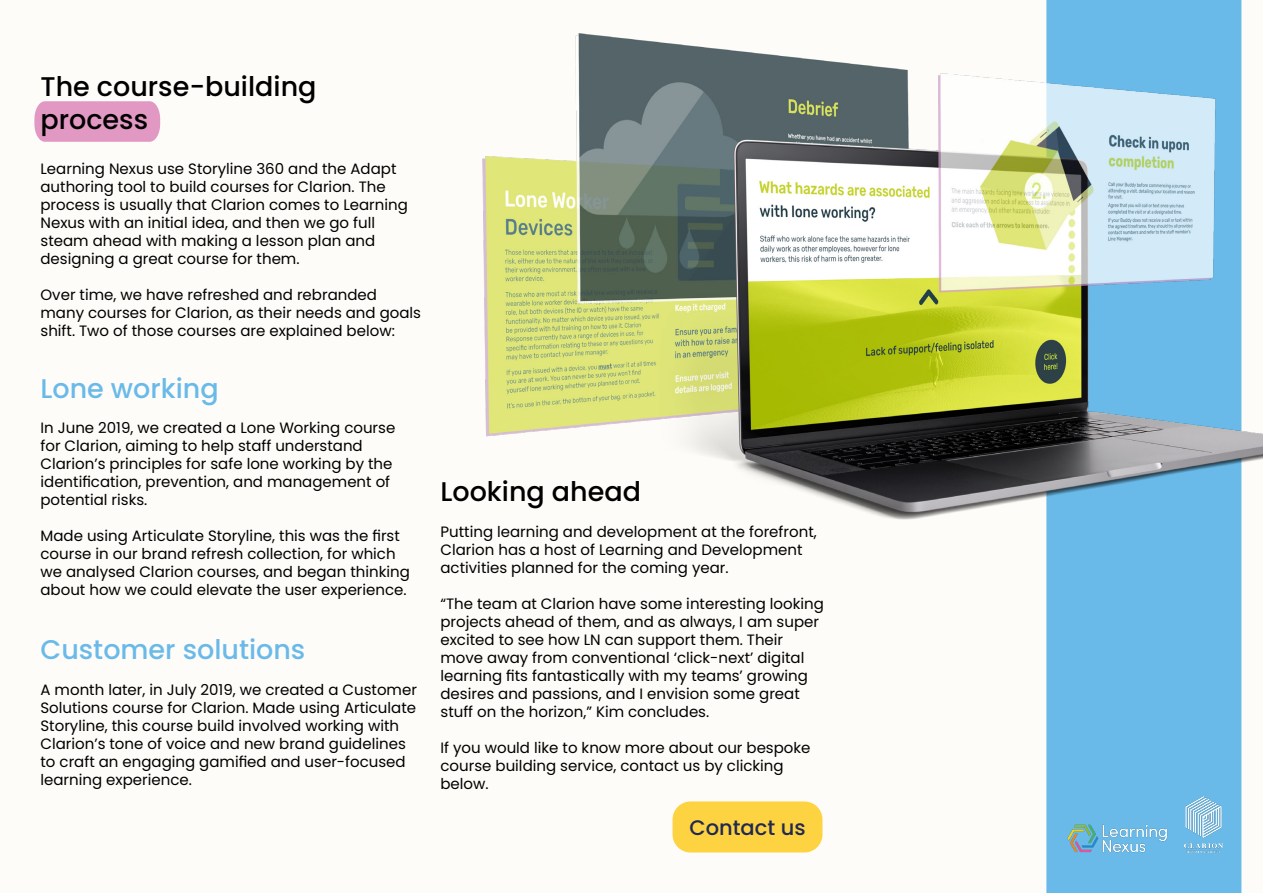
<style>
.page{position:relative;width:1263px;height:893px;background:#fdfcf8}
.page>*{position:absolute;margin:0;border:0;box-sizing:border-box;transform-origin:0 0}
.t1{font:500 27px/32.4px "Poppins";color:#000}
.t2{font:500 27px "Poppins";color:#6abae9}
.t3{font:500 21px "Poppins";color:#222950}
.t4{font:15px/18px "Poppins";color:#000}
</style>
<div class="page">
<svg style="left:34px;top:101px;width:126px;height:41px;background:#e29cc4"></svg>
<div style="left:1046px;top:568px;width:195px;height:325px;background:#6abae9"></div>
<img style="left:482px;top:0;width:781px;height:568px">
<img style="left:1184px;top:797px;width:38px;height:55px">
<div style="left:672px;top:801px;width:150px;height:51px;background:#fdd342;border-radius:18px"></div>
<img style="left:1065px;top:823px;width:105px;height:29px">
<h1 class="t1" style="left:40px;top:71px;width:277px">The course-building process</h1>
<p class="t4" style="left:40px;top:160px;width:369px">Learning Nexus use Storyline 360 and the Adapt authoring tool to build courses for Clarion. The process is usually that Clarion comes to Learning Nexus with an initial idea, and then we go full steam ahead with making a lesson plan and designing a great course for them.</p>
<p class="t4" style="left:40px;top:286px;width:382px">Over time, we have refreshed and rebranded many courses for Clarion, as their needs and goals shift. Two of those courses are explained below:</p>
<h1 class="t2" style="left:40px;top:373px;width:180px">Lone working</h1>
<p class="t4" style="left:40px;top:419px;width:356px">In June 2019, we created a Lone Working course for Clarion, aiming to help staff understand Clarion’s principles for safe lone working by the identification, prevention, and management of potential risks.</p>
<p class="t4" style="left:40px;top:527px;width:371px">Made using Articulate Storyline, this was the first course in our brand refresh collection, for which we analysed Clarion courses, and began thinking about how we could elevate the user experience.</p>
<h1 class="t2" style="left:40px;top:634px;width:266px">Customer solutions</h1>
<p class="t4" style="left:40px;top:680px;width:378px">A month later, in July 2019, we created a Customer Solutions course for Clarion. Made using Articulate Storyline, this course build involved working with Clarion’s tone of voice and new brand guidelines to craft an engaging gamified and user-focused learning experience.</p>
<h1 class="t1" style="left:440px;top:476px;width:202px">Looking ahead</h1>
<p class="t4" style="left:440px;top:523px;width:378px">Putting learning and development at the forefront,<br>Clarion has a host of Learning and Development activities planned for the coming year.</p>
<p class="t4" style="left:440px;top:595px;width:385px">“The team at Clarion have some interesting looking projects ahead of them, and as always, I am super excited to see how LN can support them. Their move away from conventional ‘click-next’ digital learning fits fantastically with my teams’ growing desires and passions, and I envision some great stuff on the horizon,” Kim concludes.</p>
<p class="t4" style="left:440px;top:739px;width:372px">If you would like to know more about our bespoke course building service, contact us by clicking below.</p>
<h2 class="t3" style="left:689px;top:816px;width:118px">Contact us</h2>
</div>
